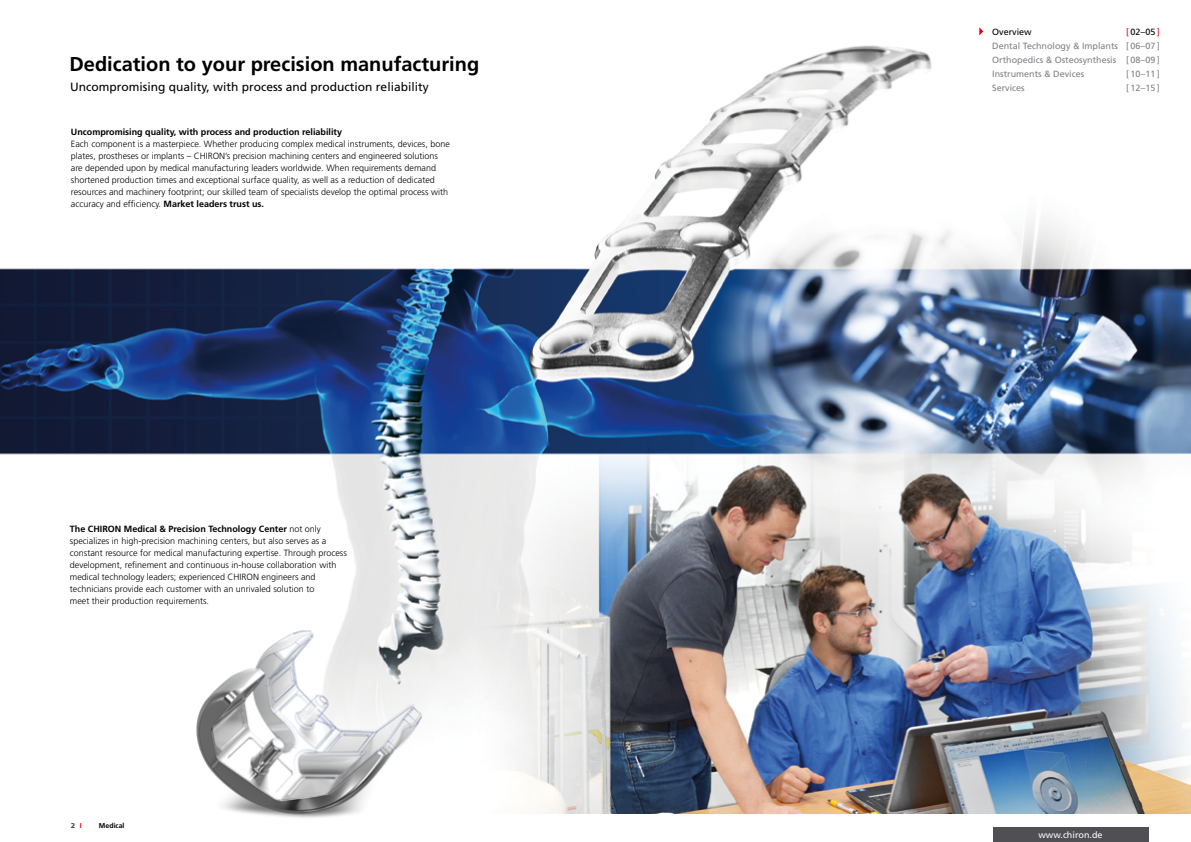
<style>
.page{position:relative;width:1191px;height:842px;background:#fff}
.page>*{position:absolute;margin:0;border:0;box-sizing:border-box;transform-origin:0 0}
.t1{font:700 20px "Frutiger";color:#000}
.t2{font:12px "Frutiger";color:#000}
.t3{font:300 9px/12px "Frutiger";color:#000}
.t4{font:9px/14px "Frutiger";color:#818084;text-align:justify}
.t5{font:700 9px "Frutiger";color:#000}
.t6{font:9px "Frutiger";color:#fff}
.t7{font:9px "Frutiger";color:#000}
.t8{font:700 7px "Frutiger";color:#000}
.t9{font:900 7px "Frutiger";color:#504f53;scale:1.06 1}
.s1{font-weight:700}
.s2{font-weight:700;color:#e60012}
.s3{color:#e60012}
.s4{color:#000}
</style>
<div class="page">
<img style="left:0;top:31px;width:1191px;height:783px">
<img style="left:183px;top:624px;width:250px;height:194px">
<div style="left:992px;top:828px;width:156px;height:14px;background:#504f53"></div>
<svg style="left:979px;top:27px;width:4px;height:8px"></svg>
<h1 class="t1" style="left:69px;top:52px;width:411px">Dedication to your precision manufacturing</h1>
<h2 class="t2" style="left:70px;top:79px;width:360px">Uncompromising quality, with process and production reliability</h2>
<p class="t5" style="left:71px;top:126px;width:273px">Uncompromising quality, with process and production reliability</p>
<p class="t3" style="left:71px;top:137px;width:380px">Each component is a masterpiece. Whether producing complex medical instruments, devices, bone plates, prostheses or implants – CHIRON’s precision machining centers and engineered solutions are depended upon by medical manufacturing leaders worldwide. When requirements demand shortened production times and exceptional surface quality, as well as a reduction of dedicated resources and machinery footprint; our skilled team of specialists develop the optimal process with accuracy and efficiency. <span class="s1">Market leaders trust us.</span></p>
<p class="t3" style="left:70px;top:522px;width:278px"><span class="s1">The CHIRON Medical &amp; Precision Technology Center</span> not only specializes in high-precision machining centers, but also serves as a constant resource for medical manufacturing expertise. Through process development, refinement and continuous in-house collaboration with medical technology leaders; experienced CHIRON engineers and technicians provide each customer with an unrivaled solution to<br>meet their production requirements.</p>
<p class="t9" style="left:71px;top:821px;width:12px">2 <span class="s2">I</span></p>
<p class="t8" style="left:99px;top:821px;width:27px">Medical</p>
<p class="t4" style="left:992px;top:24px;width:169px;text-indent:134px"><span class="s3">[</span><span class="s4">02–05</span><span class="s3">] </span>Dental Technology &amp; Implants [06–07] Orthopedics &amp; Osteosynthesis [08–09] Instruments &amp; Devices</p>
<p class="t7" style="left:992px;top:26px;width:41px">Overview</p>
<p class="t4" style="left:1126px;top:67px;width:35px">[10–11]</p>
<p class="t4" style="left:992px;top:81px;width:34px">Services</p>
<p class="t4" style="left:1126px;top:81px;width:35px">[12–15]</p>
<p class="t6" style="left:1038px;top:829px;width:65px">www.chiron.de</p>
</div>
